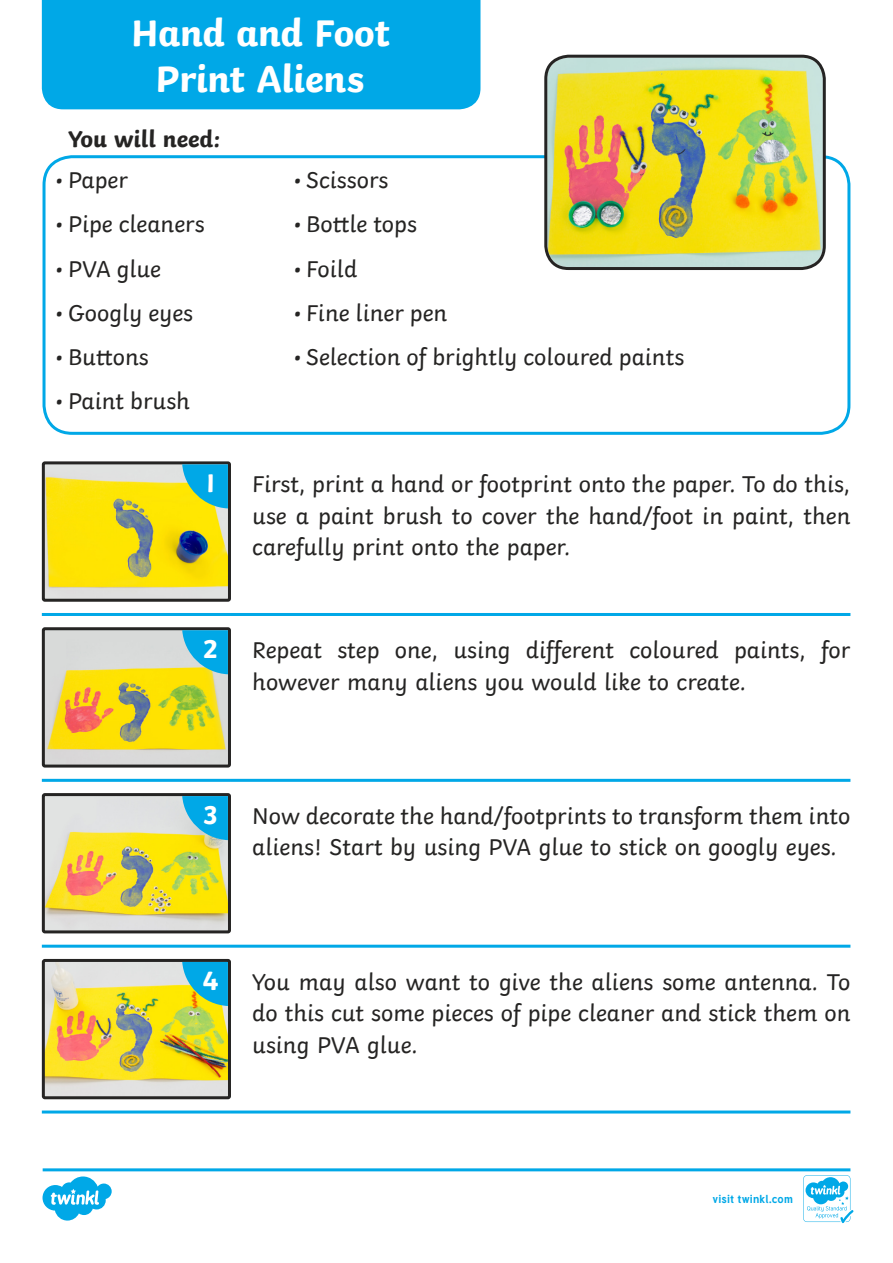
<style>
.page{position:relative;width:893px;height:1263px;background:#fff}
.page>*{position:absolute;margin:0;border:0;box-sizing:border-box;transform-origin:0 0}
.Heading_1{font:700 39px/46.8px "Twinkl";letter-spacing:-.005em;color:#fff;text-align:center}
.Heading_2{font:700 27px "Twinkl";color:#fff}
.KS1_Body_Copy{font:24px/31.5px "Twinkl";color:#252423;text-align:justify}
.Heading_3{font:700 24px "Twinkl";color:#252423}
.t1{font:700 11.4px "Tuffy";letter-spacing:.015em;color:#00a8e7}
</style>
<div class="page">
<div style="left:42px;top:0;width:438px;height:109px;background:#00a8e7"></div>
<div style="left:43px;top:155px;width:807px;height:280px;border:3px solid #00a8e7;border-radius:28px"></div>
<hr style="left:42px;top:613px;width:189px;height:3px;background:#00a8e7">
<hr style="left:231px;top:613px;width:619px;height:3px;background:#00a8e7">
<hr style="left:42px;top:779px;width:189px;height:3px;background:#00a8e7">
<hr style="left:231px;top:779px;width:619px;height:3px;background:#00a8e7">
<hr style="left:42px;top:945px;width:189px;height:3px;background:#00a8e7">
<hr style="left:231px;top:945px;width:619px;height:3px;background:#00a8e7">
<hr style="left:42px;top:1110px;width:189px;height:3px;background:#00a8e7">
<hr style="left:231px;top:1110px;width:619px;height:3px;background:#00a8e7">
<img style="left:46px;top:465px;width:181px;height:133px">
<div style="left:42px;top:461px;width:189px;height:141px;border:3px solid #252423;border-radius:2px"></div>
<svg style="left:182px;top:464px;width:46px;height:44px;background:#3db6b5"></svg>
<img style="left:46px;top:631px;width:181px;height:132px">
<div style="left:42px;top:627px;width:189px;height:140px;border:3px solid #252423;border-radius:2px"></div>
<svg style="left:182px;top:630px;width:46px;height:44px;background:#38b4d0"></svg>
<img style="left:46px;top:797px;width:181px;height:132px">
<div style="left:42px;top:793px;width:189px;height:140px;border:3px solid #252423;border-radius:2px"></div>
<svg style="left:182px;top:796px;width:46px;height:44px;background:#37b4d5"></svg>
<img style="left:46px;top:963px;width:181px;height:132px">
<div style="left:42px;top:959px;width:189px;height:140px;border:3px solid #252423;border-radius:2px"></div>
<svg style="left:182px;top:962px;width:46px;height:44px;background:#3db4b6"></svg>
<img style="left:547px;top:58px;width:276px;height:209px">
<div style="left:544px;top:55px;width:282px;height:215px;border:3px solid #252423;border-radius:23px"></div>
<svg style="left:43px;top:1168px;width:810px;height:55px"></svg>
<p class="Heading_1" style="left:131px;top:5px;width:261px">Hand and Foot<br>Print Aliens</p>
<p class="Heading_3" style="left:68px;top:119px;width:154px">You will need:</p>
<p class="KS1_Body_Copy" style="left:55px;top:162px;width:74px">• Paper</p>
<p class="KS1_Body_Copy" style="left:55px;top:206px;width:151px">• Pipe cleaners</p>
<p class="KS1_Body_Copy" style="left:55px;top:251px;width:107px">• PVA glue</p>
<p class="KS1_Body_Copy" style="left:55px;top:295px;width:139px">• Googly eyes</p>
<p class="KS1_Body_Copy" style="left:55px;top:339px;width:95px">• Buttons</p>
<p class="KS1_Body_Copy" style="left:55px;top:383px;width:136px">• Paint brush</p>
<p class="KS1_Body_Copy" style="left:293px;top:162px;width:97px">• Scissors</p>
<p class="KS1_Body_Copy" style="left:293px;top:206px;width:125px">• Bottle tops</p>
<p class="KS1_Body_Copy" style="left:293px;top:251px;width:65px">• Foild</p>
<p class="KS1_Body_Copy" style="left:293px;top:295px;width:156px">• Fine liner pen</p>
<p class="KS1_Body_Copy" style="left:293px;top:339px;width:392px">• Selection of brightly coloured paints</p>
<p class="Heading_2" style="left:206px;top:461px;width:10px">1</p>
<p class="KS1_Body_Copy" style="left:252px;top:466px;width:600px">First, print a hand or footprint onto the paper. To do this, use a paint brush to cover the hand/foot in paint, then carefully print onto the paper.</p>
<p class="Heading_2" style="left:203px;top:627px;width:16px">2</p>
<p class="KS1_Body_Copy" style="left:252px;top:632px;width:600px">Repeat step one, using different coloured paints, for however many aliens you would like to create.</p>
<p class="Heading_2" style="left:204px;top:792px;width:16px">3</p>
<p class="KS1_Body_Copy" style="left:252px;top:798px;width:600px">Now decorate the hand/footprints to transform them into aliens! Start by using PVA glue to stick on googly eyes.</p>
<p class="Heading_2" style="left:203px;top:958px;width:17px">4</p>
<p class="KS1_Body_Copy" style="left:252px;top:964px;width:600px">You may also want to give the aliens some antenna. To do this cut some pieces of pipe cleaner and stick them on using PVA glue.</p>
<p class="t1" style="left:712px;top:1190px;width:82px">visit twinkl.com</p>
</div>
